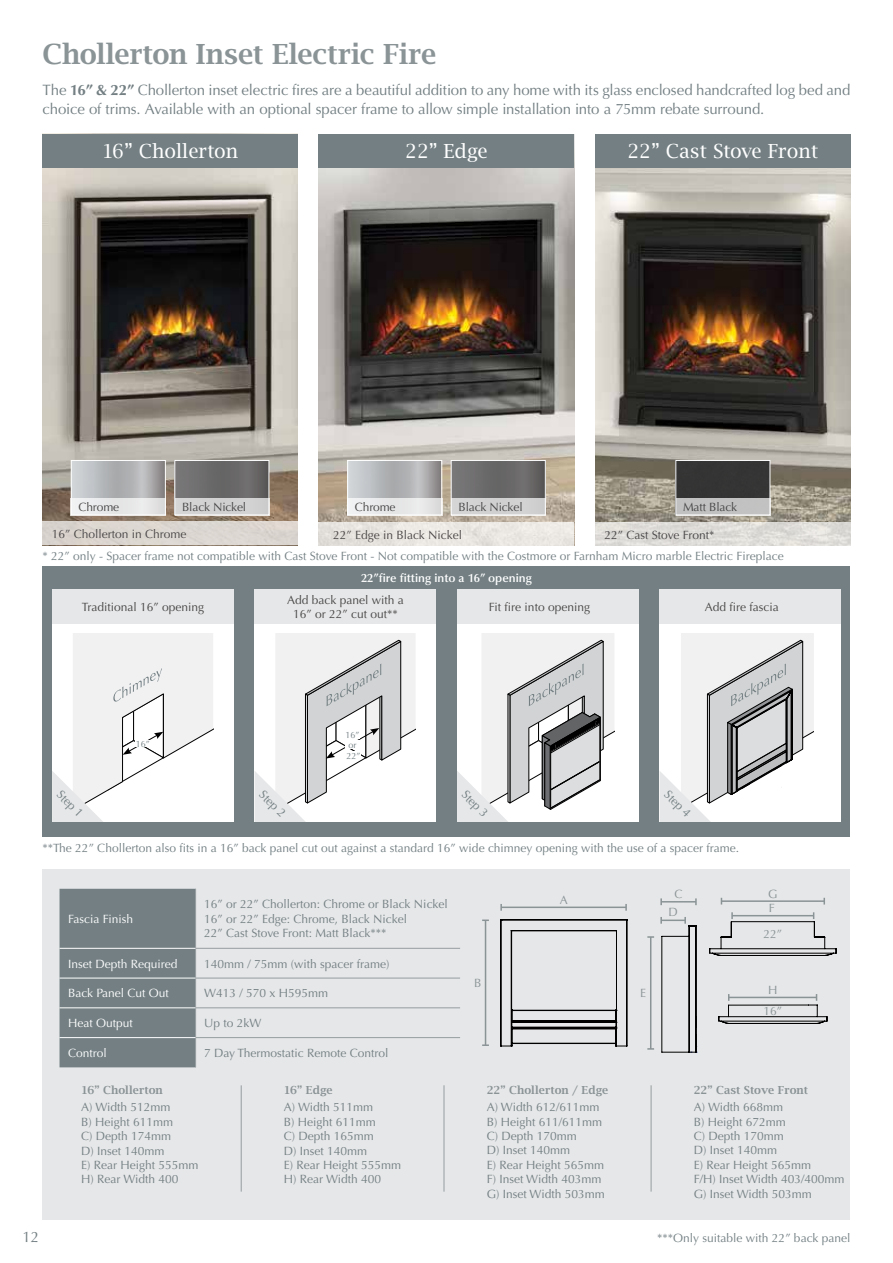
<style>
.page{position:relative;width:893px;height:1263px;background:#fff}
.page>*{position:absolute;margin:0;border:0;box-sizing:border-box;transform-origin:0 0}
.t1{font:600 30px "Lucida Bright EF";letter-spacing:-.01em;color:#8a9396}
.t2{font:21px "Lucida Bright EF";color:#fff}
.t3{font:15px/19.5px "Optima LT Std";letter-spacing:-.01em;color:#737f83}
.t4{font:12px/14.4px "Optima LT Std";color:#737f83}
.t5{font:12px/14.4px "Optima LT Std";color:#484647;text-align:center}
.t6{font:12px "Optima LT Std";color:#fff}
.t7{font:600 12px "Lucida Bright EF";color:#8a9396}
.t8{font:600 12px "Optima LT Std";color:#fff}
.t9{font:12px/18.5px "Optima LT Std";color:#8a9396;text-align:center}
.t10{font:9px/9.6px "Optima LT Std";color:#737f83;text-align:center}
.s1{font-weight:700}
</style>
<div class="page">
<div style="left:43px;top:870px;width:807px;height:350px;background:#e6e7e8"></div>
<img style="left:319px;top:168px;width:255px;height:354px">
<img style="left:595px;top:168px;width:255px;height:354px">
<img style="left:43px;top:168px;width:255px;height:354px">
<div style="left:43px;top:522px;width:255px;height:23px;background:#dbd6d0"></div>
<div style="left:319px;top:522px;width:255px;height:24px;background:#eae6e1"></div>
<svg style="left:595px;top:522px;width:255px;height:24px;background:#dedcd8"></svg>
<img style="left:73px;top:462px;width:91px;height:36px">
<div style="left:71px;top:460px;width:95px;height:55px;border:1px solid #fff"></div>
<div style="left:71px;top:498px;width:95px;height:17px;background:linear-gradient(to right,#eff0f1,#e1e0e1)"></div>
<img style="left:176px;top:462px;width:91px;height:36px">
<div style="left:174px;top:460px;width:95px;height:55px;border:1px solid #fff"></div>
<div style="left:175px;top:498px;width:94px;height:17px;background:#d2d2d2"></div>
<img style="left:349px;top:462px;width:91px;height:36px">
<div style="left:347px;top:460px;width:95px;height:55px;border:1px solid #fff"></div>
<div style="left:347px;top:498px;width:95px;height:17px;background:linear-gradient(to right,#eff0f1,#e1e0e1)"></div>
<img style="left:453px;top:462px;width:91px;height:36px">
<div style="left:451px;top:460px;width:95px;height:55px;border:1px solid #fff"></div>
<div style="left:451px;top:498px;width:95px;height:17px;background:#d2d2d2"></div>
<div style="left:677px;top:462px;width:91px;height:36px;background:#353434"></div>
<div style="left:675px;top:460px;width:95px;height:55px;border:1px solid #fff"></div>
<div style="left:676px;top:498px;width:94px;height:17px;background:#c1c1c1"></div>
<hr style="left:195px;top:948px;width:265px;height:1px;background:#959da0">
<hr style="left:195px;top:978px;width:265px;height:1px;background:#959da0">
<hr style="left:195px;top:1007px;width:265px;height:1px;background:#959da0">
<hr style="left:195px;top:1037px;width:265px;height:1px;background:#959da0">
<div style="left:60px;top:889px;width:136px;height:178px;background:#737f83"></div>
<hr style="left:60px;top:948px;width:135px;height:1px;background:#fff">
<hr style="left:60px;top:978px;width:135px;height:1px;background:#fff">
<hr style="left:60px;top:1007px;width:135px;height:1px;background:#fff">
<hr style="left:60px;top:1037px;width:135px;height:1px;background:#fff">
<div style="left:43px;top:567px;width:807px;height:270px;background:#737f83"></div>
<div style="left:457px;top:624px;width:182px;height:198px;background:#fff"></div>
<div style="left:457px;top:590px;width:182px;height:34px;background:#e6e7e8"></div>
<div style="left:659px;top:624px;width:182px;height:198px;background:#fff"></div>
<div style="left:659px;top:590px;width:182px;height:34px;background:#e6e7e8"></div>
<div style="left:52px;top:624px;width:182px;height:198px;background:#fff"></div>
<div style="left:52px;top:590px;width:182px;height:34px;background:#e6e7e8"></div>
<div style="left:255px;top:624px;width:181px;height:198px;background:#fff"></div>
<div style="left:255px;top:590px;width:181px;height:34px;background:#e6e7e8"></div>
<svg style="left:501px;top:919px;width:126px;height:127px"></svg>
<hr style="left:501px;top:906px;width:125px;height:2px;background:#8a9396">
<svg style="left:500px;top:904px;width:2px;height:7px"></svg>
<svg style="left:625px;top:904px;width:2px;height:7px"></svg>
<hr style="left:485px;top:920px;width:1px;height:125px;background:#8a9396">
<svg style="left:482px;top:919px;width:7px;height:2px"></svg>
<svg style="left:482px;top:1044px;width:7px;height:2px"></svg>
<hr style="left:661px;top:901px;width:35px;height:1px;background:#8a9396">
<svg style="left:660px;top:898px;width:2px;height:7px"></svg>
<svg style="left:695px;top:898px;width:2px;height:7px"></svg>
<svg style="left:660px;top:917px;width:37px;height:136px"></svg>
<hr style="left:650px;top:937px;width:1px;height:112px;background:#8a9396">
<svg style="left:647px;top:936px;width:7px;height:2px"></svg>
<svg style="left:647px;top:1048px;width:7px;height:2px"></svg>
<hr style="left:721px;top:900px;width:103px;height:2px;background:#8a9396">
<svg style="left:710px;top:912px;width:126px;height:44px"></svg>
<svg style="left:719px;top:994px;width:108px;height:30px"></svg>
<hr style="left:241px;top:1085px;width:1px;height:106px;background:#959da0">
<hr style="left:444px;top:1085px;width:1px;height:106px;background:#959da0">
<hr style="left:651px;top:1085px;width:1px;height:106px;background:#959da0">
<svg style="left:255px;top:633px;width:161px;height:189px"></svg>
<svg style="left:457px;top:633px;width:157px;height:189px"></svg>
<svg style="left:659px;top:633px;width:155px;height:189px"></svg>
<svg style="left:52px;top:633px;width:161px;height:189px"></svg>
<div style="left:43px;top:134px;width:255px;height:34px;background:#737f83"></div>
<div style="left:319px;top:134px;width:255px;height:34px;background:#737f83"></div>
<div style="left:595px;top:134px;width:255px;height:34px;background:#737f83"></div>
<h1 class="t1" style="left:43px;top:38px;width:396px">Chollerton Inset Electric Fire</h1>
<p class="t3" style="left:43px;top:80px;width:809px">The <span class="s1">16” &amp; 22”</span> Chollerton inset electric fires are a beautiful addition to any home with its glass enclosed handcrafted log bed and choice of trims. Available with an optional spacer frame to allow simple installation into a 75mm rebate surround.</p>
<h2 class="t2" style="left:102px;top:140px;width:137px">16” Chollerton</h2>
<h2 class="t2" style="left:405px;top:140px;width:84px">22” Edge</h2>
<h2 class="t2" style="left:627px;top:140px;width:192px">22” Cast Stove Front</h2>
<p class="t5" style="left:79px;top:500px;width:42px">Chrome</p>
<p class="t5" style="left:182px;top:500px;width:66px">Black Nickel</p>
<p class="t5" style="left:355px;top:500px;width:42px">Chrome</p>
<p class="t5" style="left:458px;top:500px;width:66px">Black Nickel</p>
<p class="t5" style="left:683px;top:500px;width:56px">Matt Black</p>
<p class="t5" style="left:52px;top:527px;width:136px">16” Chollerton in Chrome</p>
<p class="t5" style="left:333px;top:527px;width:130px">22” Edge in Black Nickel</p>
<p class="t5" style="left:604px;top:527px;width:111px">22” Cast Stove Front*</p>
<p class="t4" style="left:43px;top:549px;width:743px">* 22” only - Spacer frame not compatible with Cast Stove Front - Not compatible with the Costmore or Farnham Micro marble Electric Fireplace</p>
<p class="t8" style="left:361px;top:571px;width:172px">22”fire fitting into a 16” opening</p>
<p class="t5" style="left:82px;top:600px;width:124px">Traditional 16” opening</p>
<p class="t4" style="left:64px;top:787px;width:34px;rotate:45deg">Step 1</p>
<p class="t10" style="left:136px;top:739px;width:16px">16”</p>
<p class="t5" style="left:287px;top:593px;width:118px">Add back panel with a<br>16” or 22” cut out**</p>
<p class="t10" style="left:345px;top:730px;width:16px">16” or</p>
<p class="t4" style="left:266px;top:787px;width:34px;rotate:45deg">Step 2</p>
<p class="t10" style="left:346px;top:751px;width:16px">22”</p>
<p class="t5" style="left:489px;top:600px;width:103px">Fit fire into opening</p>
<p class="t4" style="left:469px;top:787px;width:34px;rotate:45deg">Step 3</p>
<p class="t5" style="left:705px;top:600px;width:76px">Add fire fascia</p>
<p class="t4" style="left:671px;top:787px;width:34px;rotate:45deg">Step 4</p>
<p class="t4" style="left:43px;top:841px;width:698px">**The 22” Chollerton also fits in a 16” back panel cut out against a standard 16” wide chimney opening with the use of a spacer frame.</p>
<p class="t6" style="left:68px;top:912px;width:67px">Fascia Finish</p>
<p class="t4" style="left:204px;top:897px;width:245px">16” or 22” Chollerton: Chrome or Black Nickel<br>16” or 22” Edge: Chrome, Black Nickel<br>22” Cast Stove Front: Matt Black***</p>
<p class="t6" style="left:68px;top:956px;width:111px">Inset Depth Required</p>
<p class="t4" style="left:204px;top:956px;width:187px">140mm / 75mm (with spacer frame)</p>
<p class="t6" style="left:68px;top:986px;width:102px">Back Panel Cut Out</p>
<p class="t4" style="left:204px;top:986px;width:126px">W413 / 570 x H595mm</p>
<p class="t6" style="left:68px;top:1016px;width:66px">Heat Output</p>
<p class="t4" style="left:204px;top:1016px;width:59px">Up to 2kW</p>
<p class="t6" style="left:68px;top:1046px;width:40px">Control</p>
<p class="t4" style="left:204px;top:1046px;width:186px">7 Day Thermostatic Remote Control</p>
<p class="t9" style="left:474px;top:974px;width:9px">B</p>
<p class="t9" style="left:560px;top:891px;width:10px">A</p>
<p class="t9" style="left:668px;top:884px;width:16px">C<br>D</p>
<p class="t9" style="left:640px;top:984px;width:7px">E</p>
<p class="t9" style="left:768px;top:886px;width:11px;line-height:14.5px;text-align:left">G<br>F</p>
<p class="t9" style="left:763px;top:925px;width:20px">22”</p>
<p class="t9" style="left:768px;top:981px;width:11px">H</p>
<p class="t9" style="left:763px;top:1002px;width:20px">16”</p>
<p class="t3" style="left:23px;top:1227px;width:18px">12</p>
<p class="t7" style="left:81px;top:1083px;width:83px">16” Chollerton</p>
<p class="t4" style="left:81px;top:1100px;width:119px">A) Width 512mm<br>B) Height 611mm<br>C) Depth 174mm<br>D) Inset 140mm<br>E) Rear Height 555mm<br>H) Rear Width 400</p>
<p class="t7" style="left:284px;top:1083px;width:50px">16” Edge</p>
<p class="t4" style="left:284px;top:1100px;width:119px">A) Width 511mm<br>B) Height 611mm<br>C) Depth 165mm<br>D) Inset 140mm<br>E) Rear Height 555mm<br>H) Rear Width 400</p>
<p class="t7" style="left:487px;top:1083px;width:123px">22” Chollerton / Edge</p>
<p class="t4" style="left:487px;top:1100px;width:120px">A) Width 612/611mm<br>B) Height 611/611mm<br>C) Depth 170mm<br>D) Inset 140mm<br>E) Rear Height 565mm<br>F) Inset Width 403mm<br>G) Inset Width 503mm</p>
<p class="t7" style="left:694px;top:1083px;width:116px">22” Cast Stove Front</p>
<p class="t4" style="left:694px;top:1100px;width:152px">A) Width 668mm<br>B) Height 672mm<br>C) Depth 170mm<br>D) Inset 140mm<br>E) Rear Height 565mm<br>F/H) Inset Width 403/400mm<br>G) Inset Width 503mm</p>
<p class="t4" style="left:657px;top:1231px;width:195px">***Only suitable with 22” back panel</p>
</div>
